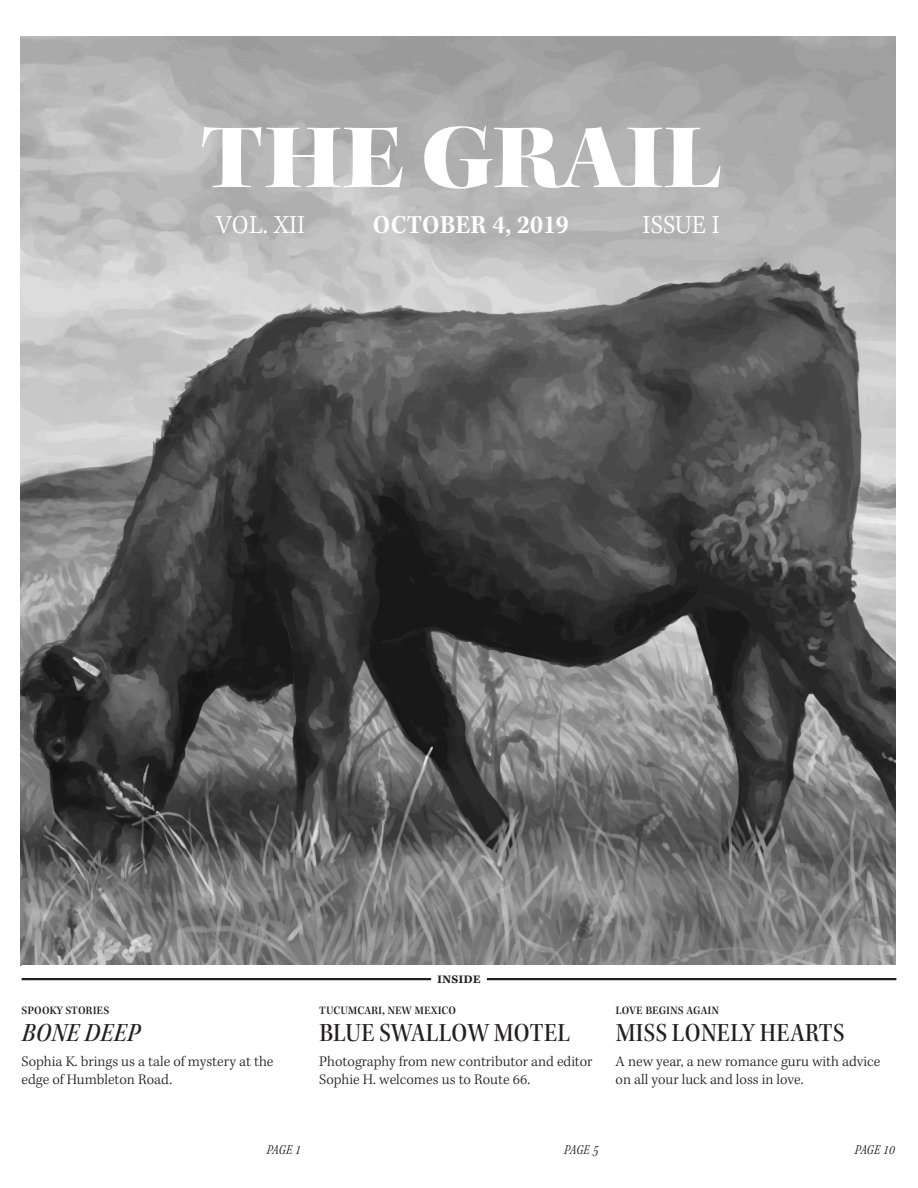
<style>
.page{position:relative;width:918px;height:1188px;background:#fff}
.page>*{position:absolute;margin:0;border:0;box-sizing:border-box;transform-origin:0 0}
.GRAIL_Title{font:90px "Kepler Std Black Ext Disp";color:#fff}
.Inside_Header{font:27px "Kepler Std Medium Scn Subh";letter-spacing:.01em;color:#231f20}
.Date_and_Issue_Line{font:27px "Kepler Std Light Scn Capt";letter-spacing:.005em;color:#fff}
.Date_and_Issue_Line-2{font:27px "Kepler Std Semibold Scn Capt";color:#fff}
.Inside_Header-2{font:27px "Kepler Std Medium Scn It Subh";letter-spacing:.015em;color:#231f20}
.Page_Number{font:18px "Kepler Std Light Cn It Subh";letter-spacing:-.005em;color:#231f20}
.Description{font:300 15px/18px "Kepler Std";color:#231f20}
.Section{font:15px "Kepler Std Medium Scn Subh";color:#231f20}
.t1{font:15px "Kepler Std Semibold Capt";color:#231f20}
</style>
<div class="page">
<img style="left:20px;top:37px;width:875px;height:928px">
<hr style="left:22px;top:978px;width:409px;height:2px;background:#231f20">
<hr style="left:487px;top:978px;width:409px;height:2px;background:#231f20">
<p class="GRAIL_Title" style="left:201px;top:105px;width:522px">THE GRAIL</p>
<p class="Date_and_Issue_Line" style="left:216px;top:209px;width:91px">VOL. XII</p>
<p class="Date_and_Issue_Line-2" style="left:373px;top:209px;width:197px">OCTOBER 4, 2019</p>
<p class="Date_and_Issue_Line" style="left:643px;top:209px;width:79px">ISSUE I</p>
<p class="Section" style="left:22px;top:1001px;width:89px">Spooky Stories</p>
<p class="Inside_Header-2" style="left:22px;top:1018px;width:120px">BONE DEEP</p>
<p class="Description" style="left:22px;top:1053px;width:253px">Sophia K. brings us a tale of mystery at the edge of Humbleton Road.</p>
<p class="t1" style="left:437px;top:969px;width:45px">inside</p>
<p class="Section" style="left:319px;top:1001px;width:138px">Tucumcari, New Mexico</p>
<p class="Inside_Header" style="left:319px;top:1018px;width:252px">BLUE SWALLOW MOTEL</p>
<p class="Description" style="left:319px;top:1053px;width:275px">Photography from new contributor and editor<br>Sophie H. welcomes us to Route 66.</p>
<p class="Section" style="left:616px;top:1001px;width:105px">Love begins again</p>
<p class="Inside_Header" style="left:616px;top:1018px;width:230px">MISS LONELY HEARTS</p>
<p class="Description" style="left:616px;top:1053px;width:266px">A new year, a new romance guru with advice on all your luck and loss in love.</p>
<p class="Page_Number" style="left:267px;top:1139px;width:36px">PAGE 1</p>
<p class="Page_Number" style="left:564px;top:1139px;width:36px">PAGE 5</p>
<p class="Page_Number" style="left:855px;top:1139px;width:42px">PAGE 10</p>
</div>
